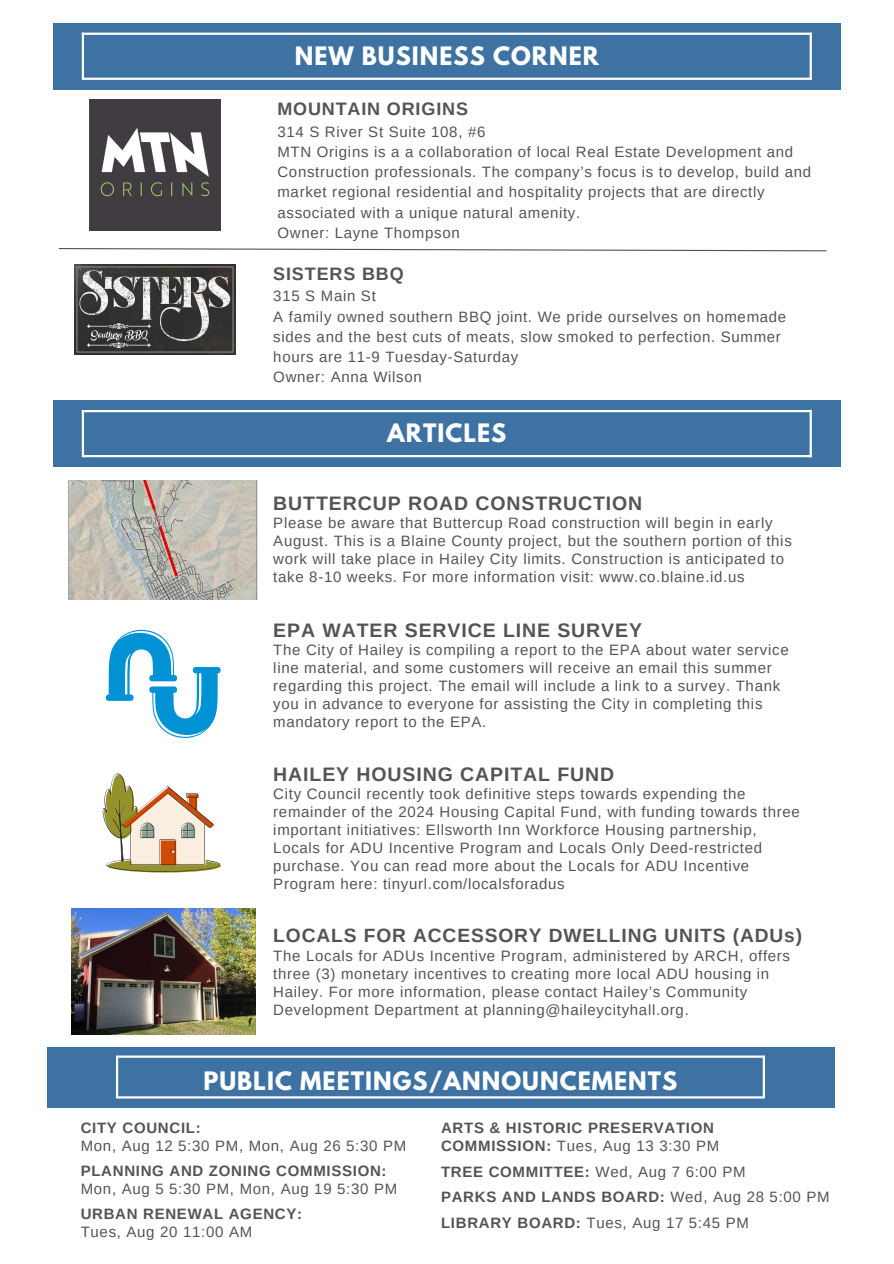
<style>
.page{position:relative;width:894px;height:1264px;background:#fff}
.page>*{position:absolute;margin:0;border:0;box-sizing:border-box;transform-origin:0 0}
.t1{font:700 22.5px "League Spartan";letter-spacing:.045em;color:#fff}
.t2{font:700 19.5px "Arimo";letter-spacing:.045em;color:#545454}
.t3{font:700 19.2px "Arimo";letter-spacing:.045em;color:#545454}
.t4{font:700 18px "Arimo";letter-spacing:.045em;color:#545454}
.t5{font:15px/18px "Arimo";letter-spacing:.045em;color:#545454}
.t6{font:700 15px/18px "Arimo";letter-spacing:.045em;color:#545454}
.s1{font-weight:400}
.s2{font-weight:700}
</style>
<div class="page">
<div style="left:47px;top:1047px;width:787px;height:60px;background:#3d72a3"></div>
<hr style="left:116px;top:1055px;width:647px;height:2px;background:#fff">
<hr style="left:116px;top:1056px;width:2px;height:42px;background:#fff">
<hr style="left:762px;top:1055px;width:2px;height:42px;background:#fff">
<hr style="left:117px;top:1096px;width:647px;height:2px;background:#fff">
<div style="left:53px;top:400px;width:787px;height:66px;background:#3d72a3"></div>
<hr style="left:82px;top:410px;width:728px;height:2px;background:#fff">
<hr style="left:82px;top:410px;width:2px;height:47px;background:#fff">
<hr style="left:809px;top:410px;width:2px;height:47px;background:#fff">
<hr style="left:83px;top:455px;width:728px;height:2px;background:#fff">
<div style="left:53px;top:23px;width:787px;height:66px;background:#3d72a3"></div>
<hr style="left:82px;top:33px;width:728px;height:2px;background:#fff">
<hr style="left:82px;top:33px;width:2px;height:47px;background:#fff">
<hr style="left:809px;top:32px;width:2px;height:48px;background:#fff">
<hr style="left:83px;top:78px;width:728px;height:2px;background:#fff">
<svg style="left:58px;top:248px;width:769px;height:4px"></svg>
<img style="left:90px;top:100px;width:130px;height:130px">
<img style="left:75px;top:264px;width:161px;height:90px">
<img style="left:68px;top:480px;width:190px;height:119px">
<svg style="left:106px;top:630px;width:114px;height:108px"></svg>
<svg style="left:102px;top:773px;width:119px;height:99px"></svg>
<img style="left:72px;top:908px;width:183px;height:126px">
<p class="t1" style="left:294px;top:44px;width:305px">NEW BUSINESS CORNER</p>
<p class="t4" style="left:277px;top:99px;width:192px">MOUNTAIN ORIGINS</p>
<p class="t5" style="left:277px;top:121px;width:535px;line-height:20.2px">314 S River St Suite 108, #6<br>MTN Origins is a a collaboration of local Real Estate Development and Construction professionals. The company’s focus is to develop, build and market regional residential and hospitality projects that are directly associated with a unique natural amenity.<br>Owner: Layne Thompson</p>
<p class="t4" style="left:273px;top:264px;width:132px">SISTERS BBQ</p>
<p class="t5" style="left:273px;top:286px;width:514px;line-height:20.2px">315 S Main St<br>A family owned southern BBQ joint. We pride ourselves on homemade sides and the best cuts of meats, slow smoked to perfection. Summer hours are 11-9 Tuesday-Saturday<br>Owner: Anna Wilson</p>
<p class="t1" style="left:387px;top:422px;width:121px">ARTICLES</p>
<h2 class="t2" style="left:273px;top:493px;width:370px">BUTTERCUP ROAD CONSTRUCTION</h2>
<p class="t5" style="left:273px;top:514px;width:520px">Please be aware that Buttercup Road construction will begin in early August. This is a Blaine County project, but the southern portion of this work will take place in Hailey City limits. Construction is anticipated to take 8-10 weeks. For more information visit: www.co.blaine.id.us</p>
<h2 class="t2" style="left:273px;top:619px;width:370px">EPA WATER SERVICE LINE SURVEY</h2>
<p class="t5" style="left:273px;top:640px;width:516px">The City of Hailey is compiling a report to the EPA about water service line material, and some customers will receive an email this summer regarding this project. The email will include a link to a survey. Thank you in advance to everyone for assisting the City in completing this mandatory report to the EPA.</p>
<h2 class="t2" style="left:273px;top:763px;width:342px">HAILEY HOUSING CAPITAL FUND</h2>
<p class="t5" style="left:273px;top:784px;width:528px">City Council recently took definitive steps towards expending the remainder of the 2024 Housing Capital Fund, with funding towards three important initiatives: Ellsworth Inn Workforce Housing partnership, Locals for ADU Incentive Program and Locals Only Deed-restricted purchase. You can read more about the Locals for ADU Incentive Program here: tinyurl.com/localsforadus</p>
<p class="t3" style="left:273px;top:924px;width:530px">LOCALS FOR ACCESSORY DWELLING UNITS (ADUs)</p>
<p class="t5" style="left:273px;top:946px;width:518px">The Locals for ADUs Incentive Program, administered by ARCH, offers three (3) monetary incentives to creating more local ADU housing in Hailey. For more information, please contact Hailey’s Community Development Department at planning@haileycityhall.org.</p>
<h1 class="t1" style="left:203px;top:1069px;width:475px">PUBLIC MEETINGS/ANNOUNCEMENTS</h1>
<h1 class="t6" style="left:81px;top:1118px;width:121px">CITY COUNCIL:</h1>
<p class="t5" style="left:81px;top:1136px;width:327px">Mon, Aug 12 5:30 PM, Mon, Aug 26 5:30 PM</p>
<p class="t6" style="left:81px;top:1161px;width:307px">PLANNING AND ZONING COMMISSION:</p>
<p class="t5" style="left:81px;top:1179px;width:318px">Mon, Aug 5 5:30 PM, Mon, Aug 19 5:30 PM</p>
<p class="t6" style="left:81px;top:1204px;width:223px">URBAN RENEWAL AGENCY:</p>
<p class="t5" style="left:81px;top:1222px;width:173px">Tues, Aug 20 11:00 AM</p>
<p class="t6" style="left:441px;top:1118px;width:280px">ARTS &amp; HISTORIC PRESERVATION<br>COMMISSION: <span class="s1">Tues, Aug 13 3:30 PM</span></p>
<p class="t6" style="left:441px;top:1162px;width:306px">TREE COMMITTEE: <span class="s1">Wed, Aug 7 6:00 PM</span></p>
<p class="t6" style="left:441px;top:1188px;width:390px">PARKS AND LANDS BOARD: <span class="s1">Wed, Aug 28 5:00 PM</span></p>
<p class="t5" style="left:441px;top:1213px;width:309px"><span class="s2">LIBRARY BOARD:</span> Tues, Aug 17 5:45 PM</p>
</div>
